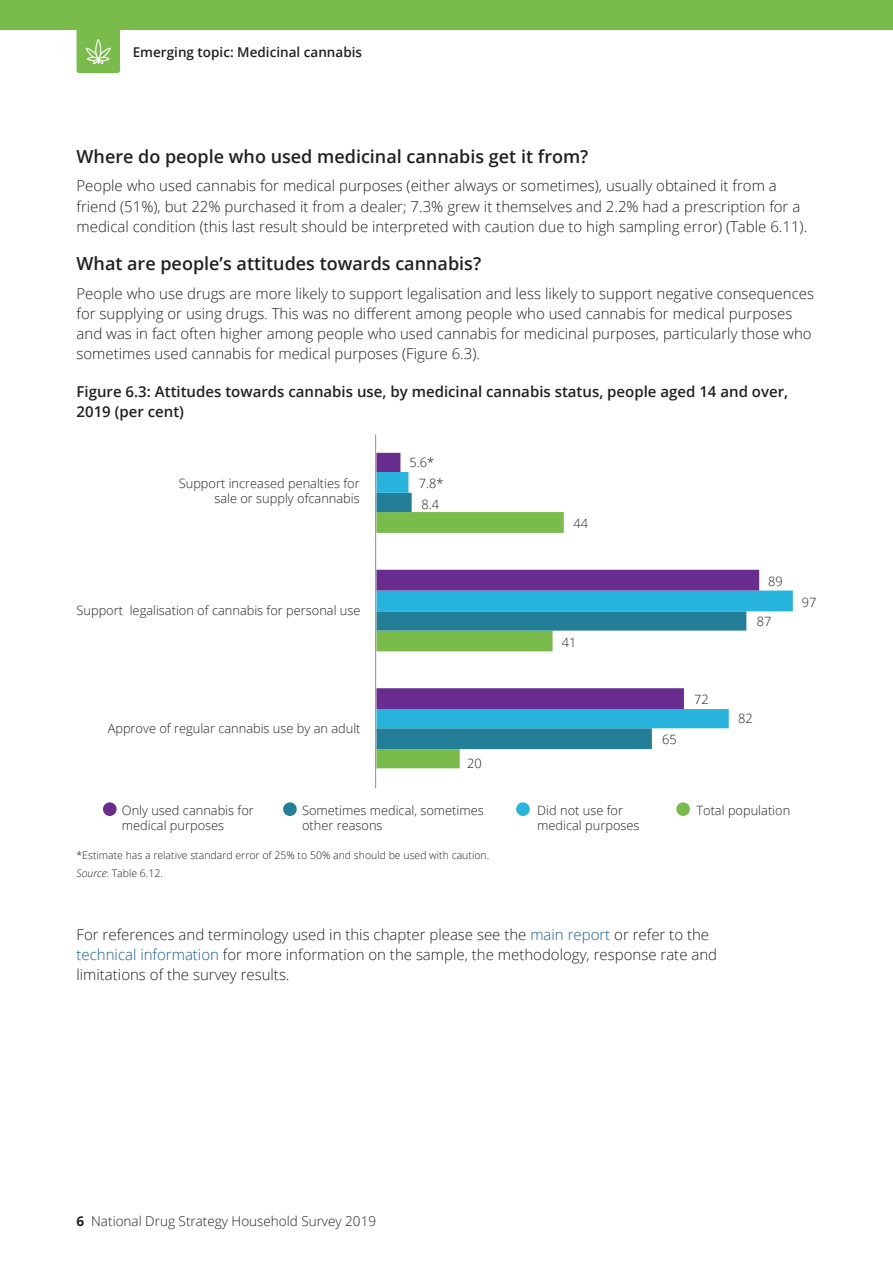
<style>
.page{position:relative;width:893px;height:1263px;background:#fff}
.page>*{position:absolute;margin:0;border:0;box-sizing:border-box;transform-origin:0 0}
.Heading_3{font:600 18px "Open Sans";color:#231f20}
.AIHW_body_text{font:300 15px/20.2px "Open Sans";color:#231f20}
.Source___footnotes{font:300 15px/20.2px "Open Sans";color:#231f20}
.Table_Figure_Heading{font:600 15px/20.2px "Open Sans";color:#231f20}
.t1{font:300 13.5px "Open Sans";color:#231f20}
.t2{font:600 13.5px "Open Sans";color:#231f20}
.t3{font:300 12.75px/15.3px "Open Sans";color:#231f20}
.Source___footnotes-2{font:300 10.5px "Open Sans";color:#231f20}
.s1{font-style:italic}
.s2{color:#175d9e}
.s3{font-weight:700}
</style>
<div class="page">
<div style="left:0;top:0;width:893px;height:30px;background:#7abc4b"></div>
<svg style="left:77px;top:30px;width:43px;height:43px;background:#86c25b"></svg>
<svg style="left:376px;top:749px;width:188px;height:19px"></svg>
<svg style="left:376px;top:728px;width:353px;height:21px;fill:#237f97"></svg>
<svg style="left:376px;top:569px;width:417px;height:159px;fill:#28b5dd"></svg>
<svg style="left:376px;top:453px;width:383px;height:256px"></svg>
<hr style="left:375px;top:434px;width:1px;height:354px;background:#8f8d90">
<div style="left:103px;top:802px;width:14px;height:14px;background:#682d8f;border-radius:50%"></div>
<div style="left:283px;top:802px;width:14px;height:14px;background:#237f97;border-radius:50%"></div>
<div style="left:516px;top:802px;width:14px;height:14px;background:#28b5dd;border-radius:50%"></div>
<div style="left:676px;top:802px;width:14px;height:14px;background:#7abc4b;border-radius:50%"></div>
<p class="t2" style="left:133px;top:42px;width:231px">Emerging topic: Medicinal cannabis</p>
<p class="Heading_3" style="left:77px;top:144px;width:513px">Where do people who used medicinal cannabis get it from?</p>
<p class="AIHW_body_text" style="left:77px;top:175px;width:732px">People who used cannabis for medical purposes (either always or sometimes), usually obtained it from a friend (51%), but 22% purchased it from a dealer; 7.3% grew it themselves and 2.2% had a prescription for a medical condition (this last result should be interpreted with caution due to high sampling error) (Table 6.11).</p>
<p class="Heading_3" style="left:77px;top:251px;width:406px">What are people’s attitudes towards cannabis?</p>
<p class="AIHW_body_text" style="left:77px;top:283px;width:739px">People who use drugs are more likely to support legalisation and less likely to support negative consequences for supplying or using drugs. This was no different among people who used cannabis for medical purposes and was in fact often higher among people who used cannabis for medicinal purposes, particularly those who sometimes used cannabis for medical purposes (Figure 6.3).</p>
<p class="Table_Figure_Heading" style="left:77px;top:381px;width:713px">Figure 6.3: Attitudes towards cannabis use, by medicinal cannabis status, people aged 14 and over,<br>2019 (per cent)</p>
<p class="t3" style="left:179px;top:475px;width:182px;text-align:right">Support increased penalties for sale or supply ofcannabis</p>
<p class="t3" style="left:77px;top:602px;width:285px">Support legalisation of cannabis for personal use</p>
<p class="t3" style="left:409px;top:455px;width:26px">5.6*</p>
<p class="t3" style="left:419px;top:475px;width:26px">7.8*</p>
<p class="t3" style="left:421px;top:496px;width:19px">8.4</p>
<p class="t3" style="left:573px;top:515px;width:16px">44</p>
<p class="t3" style="left:562px;top:634px;width:16px">41</p>
<p class="t3" style="left:768px;top:573px;width:16px">89</p>
<p class="t3" style="left:757px;top:613px;width:16px">87</p>
<p class="t3" style="left:802px;top:594px;width:16px">97</p>
<p class="t3" style="left:108px;top:720px;width:254px">Approve of regular cannabis use by an adult</p>
<p class="t3" style="left:467px;top:755px;width:16px">20</p>
<p class="t3" style="left:662px;top:732px;width:16px">65</p>
<p class="t3" style="left:694px;top:692px;width:16px">72</p>
<p class="t3" style="left:738px;top:711px;width:16px">82</p>
<p class="t3" style="left:122px;top:802px;width:133px">Only used cannabis for medical purposes</p>
<p class="t3" style="left:302px;top:802px;width:183px">Sometimes medical, sometimes other reasons</p>
<p class="t3" style="left:537px;top:802px;width:104px">Did not use for medical purposes</p>
<p class="t3" style="left:696px;top:802px;width:95px">Total population</p>
<p class="Source___footnotes-2" style="left:77px;top:848px;width:414px">*Estimate has a relative standard error of 25% to 50% and should be used with caution.</p>
<p class="Source___footnotes-2" style="left:77px;top:866px;width:88px"><span class="s1">Source</span>: Table 6.12.</p>
<p class="Source___footnotes" style="left:77px;top:924px;width:642px">For references and terminology used in this chapter please see the <span class="s2">main report</span> or refer to the <span class="s2">technical information</span> for more information on the sample, the methodology, response rate and limitations of the survey results.</p>
<p class="t1" style="left:77px;top:1211px;width:301px"><span class="s3">6</span> National Drug Strategy Household Survey 2019</p>
</div>
